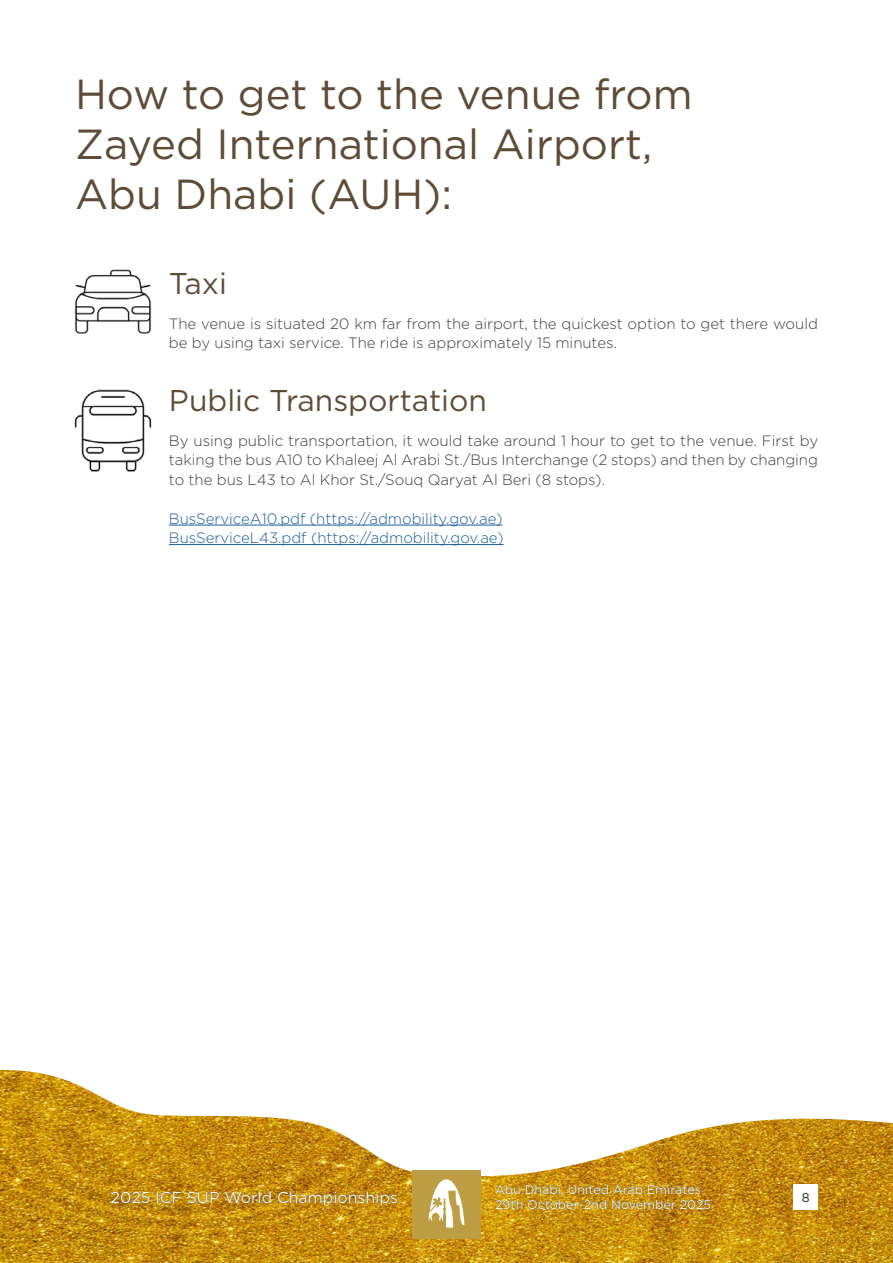
<style>
.page{position:relative;width:893px;height:1263px;background:#fff}
.page>*{position:absolute;margin:0;border:0;box-sizing:border-box;transform-origin:0 0}
.t1{font:42px/50.4px "Gotham";color:#604c35}
.subtitle{font:30px "Gotham";color:#604c35}
.t2{font:15.9px "Gotham";color:#fff}
.body_-1{font:300 15px/19.5px "Gotham";letter-spacing:-.005em;color:#3e3e3f}
.body_-1-2{font:300 15px "Gotham";letter-spacing:-.005em;color:#175d9e}
.t3{font:12.6px/15px "Gotham";color:#fff}
.t4{font:12.6px "Gotham";color:#132e17}
</style>
<div class="page">
<img style="left:74px;top:389px;width:78px;height:83px">
<img style="left:74px;top:269px;width:78px;height:65px">
<img style="left:0;top:1070px;width:893px;height:193px">
<div style="left:794px;top:1184px;width:24px;height:25px;background:#fff"></div>
<hr style="left:169px;top:525px;width:333px;height:1px;background:#175d9e">
<hr style="left:169px;top:544px;width:335px;height:1px;background:#175d9e">
<div style="left:412px;top:1170px;width:69px;height:69px;background:#be9e44"></div>
<svg style="left:429px;top:1179px;width:35px;height:48px"></svg>
<p class="t1" style="left:75px;top:68px;width:619px">How to get to the venue from<br>Zayed International Airport,<br>Abu Dhabi (AUH):</p>
<p class="subtitle" style="left:169px;top:264px;width:60px">Taxi</p>
<p class="body_-1" style="left:169px;top:313px;width:650px">The venue is situated 20 km far from the airport, the quickest option to get there would be by using taxi service. The ride is approximately 15 minutes.</p>
<p class="subtitle" style="left:169px;top:381px;width:319px">Public Transportation</p>
<p class="body_-1" style="left:169px;top:430px;width:651px;text-align:justify">By using public transportation, it would take around 1 hour to get to the venue. First by taking the bus A10 to Khaleej Al Arabi St./Bus Interchange (2 stops) and then by changing to the bus L43 to Al Khor St./Souq Qaryat Al Beri (8 stops).</p>
<p class="body_-1-2" style="left:169px;top:509px;width:335px">BusServiceA10.pdf (https://admobility.gov.ae)</p>
<p class="body_-1-2" style="left:169px;top:528px;width:336px">BusServiceL43.pdf (https://admobility.gov.ae)</p>
<p class="t3" style="left:495px;top:1182px;width:218px">Abu Dhabi, United Arab Emirates<br>29th October-2nd November 2025</p>
<p class="t2" style="left:111px;top:1187px;width:289px">2025 ICF SUP World Championships</p>
<p class="t4" style="left:802px;top:1189px;width:9px">8</p>
</div>
